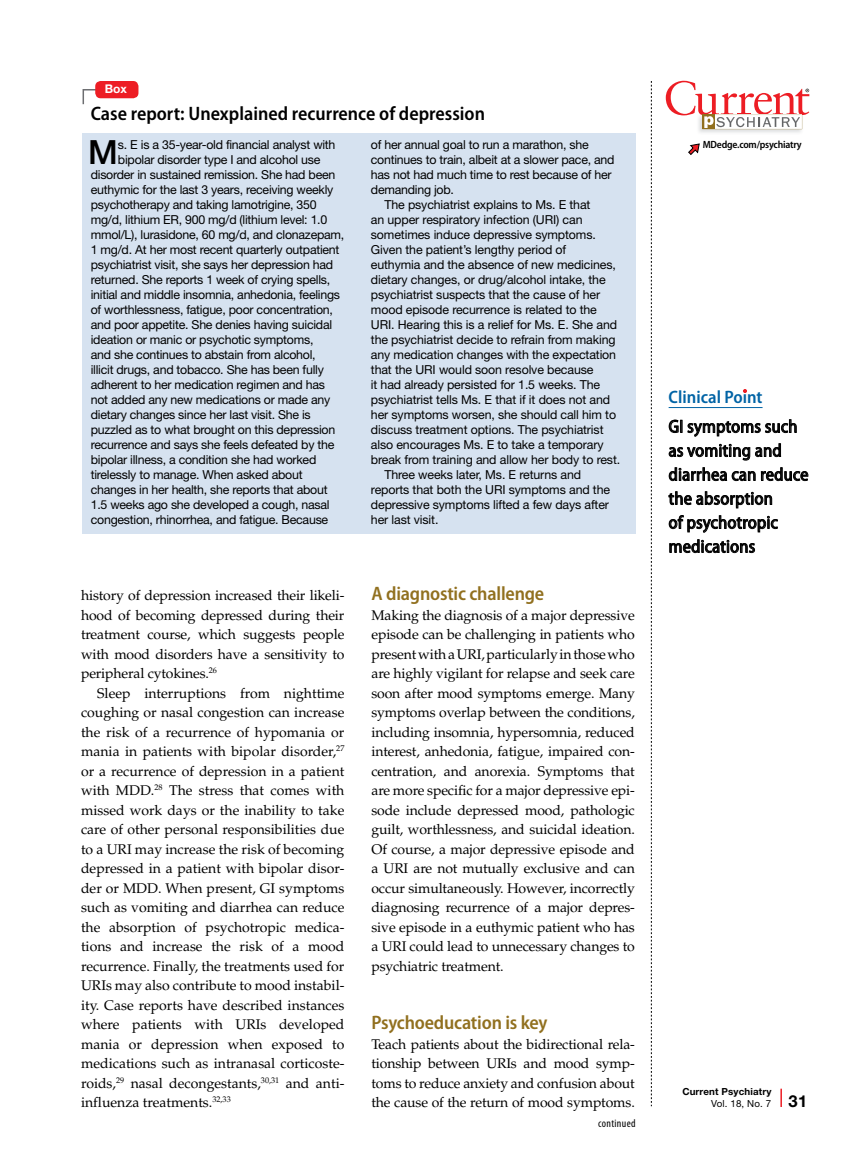
<style>
.page{position:relative;width:851px;height:1161px;background:#fff}
.page>*{position:absolute;margin:0;border:0;box-sizing:border-box;transform-origin:0 0}
.boxbody_1{font:500 33.45px "Helvetica Neue LT Std";color:#000}
.boxhead{font:600 semi-condensed 19.5px "Myriad Pro";color:#000}
.sub2{font:600 semi-condensed 19.5px "Myriad Pro";letter-spacing:-.01em;color:#91701f}
.clinical_point{font:semi-condensed 18px/24px "Myriad Pro";letter-spacing:.01em;color:#000}
.t1{font:600 semi-condensed 18px "Myriad Pro";color:#0063a5}
.body_indent{font:14.1px/19.5px "Palatino LT Std";letter-spacing:-.01em;color:#000;text-align:justify}
.body{font:14.1px/19.5px "Palatino LT Std";letter-spacing:-.01em;color:#000;text-align:justify}
.boxbody_1-2{font:12.3px/15px "Helvetica Neue LT Std";letter-spacing:-.02em;color:#000}
.boxbody_2{font:12.3px/15px "Helvetica Neue LT Std";letter-spacing:-.01em;color:#000}
.boxhead_no{font:700 12px "Helvetica Neue LT Std";color:#fff}
.t2{font:condensed 11.25px "Myriad Pro";letter-spacing:.03em;color:#000}
.t3{font:600 semi-condensed 10.5px "Myriad Pro";letter-spacing:-.02em;color:#000}
.t4{font:700 9.75px/12px "Helvetica Neue LT Std";letter-spacing:.015em;color:#000}
.s1{font-weight:400}
.s2{font-size:16.5px}
</style>
<div class="page">
<svg style="left:780px;top:1089px;width:1px;height:18px"></svg>
<svg style="left:651px;top:81px;width:1px;height:1025px"></svg>
<svg style="left:688px;top:143px;width:12px;height:12px"></svg>
<img style="left:698px;top:129px;width:105px;height:4px">
<svg style="left:665px;top:81px;width:144px;height:48px"></svg>
<hr style="left:668px;top:407px;width:94px;height:1px;background:#0063a5">
<svg style="left:669px;top:419px;width:127px;height:18px"></svg>
<svg style="left:668px;top:443px;width:112px;height:18px"></svg>
<svg style="left:669px;top:467px;width:86px;height:15px"></svg>
<svg style="left:761px;top:467px;width:47px;height:14px"></svg>
<svg style="left:668px;top:491px;width:104px;height:18px"></svg>
<svg style="left:669px;top:515px;width:108px;height:18px"></svg>
<svg style="left:669px;top:539px;width:86px;height:15px"></svg>
<svg style="left:743px;top:389px;width:4px;height:4px"></svg>
<svg style="left:82px;top:89px;width:19px;height:16px"></svg>
<div style="left:95px;top:81px;width:43px;height:17px;background:#ed1d24;border-radius:5px"></div>
<div style="left:82px;top:134px;width:554px;height:400px;background:#d6e2f0"></div>
<p class="boxhead_no" style="left:105px;top:82px;width:24px">Box</p>
<p class="boxhead" style="left:91px;top:102px;width:396px">Case report: Unexplained recurrence of depression</p>
<p class="boxbody_1" style="left:88px;top:132px;width:31px">M</p>
<p class="boxbody_1-2" style="left:118px;top:137px;width:219px">s. E is a 35-year-old financial analyst with</p>
<p class="boxbody_1-2" style="left:371px;top:137px;width:245px">of her annual goal to run a marathon, she continues to train, albeit at a slower pace, and has not had much time to rest because of her demanding job.</p>
<p class="boxbody_2" style="left:371px;top:197px;width:251px;text-indent:14px">The psychiatrist explains to Ms. E that<br>an upper respiratory infection (URI) can sometimes induce depressive symptoms.<br>Given the patient’s lengthy period of<br>euthymia and the absence of new medicines, dietary changes, or drug/alcohol intake, the psychiatrist suspects that the cause of her mood episode recurrence is related to the URI. Hearing this is a relief for Ms. E. She and the psychiatrist decide to refrain from making any medication changes with the expectation that the URI would soon resolve because<br>it had already persisted for 1.5 weeks. The psychiatrist tells Ms. E that if it does not and her symptoms worsen, she should call him to discuss treatment options. The psychiatrist also encourages Ms. E to take a temporary break from training and allow her body to rest.</p>
<p class="boxbody_2" style="left:371px;top:467px;width:241px;text-indent:14px">Three weeks later, Ms. E returns and reports that both the URI symptoms and the depressive symptoms lifted a few days after her last visit.</p>
<p class="boxbody_1-2" style="left:118px;top:152px;width:204px">bipolar disorder type I and alcohol use</p>
<p class="boxbody_1-2" style="left:91px;top:167px;width:246px">disorder in sustained remission. She had been</p>
<p class="boxbody_1-2" style="left:91px;top:182px;width:244px">euthymic for the last 3 years, receiving weekly</p>
<p class="boxbody_1-2" style="left:91px;top:197px;width:227px">psychotherapy and taking lamotrigine, 350</p>
<p class="boxbody_1-2" style="left:91px;top:212px;width:238px">mg/d, lithium ER, 900 mg/d (lithium level: 1.0</p>
<p class="boxbody_1-2" style="left:91px;top:227px;width:255px">mmol/L), lurasidone, 60 mg/d, and clonazepam,</p>
<p class="boxbody_1-2" style="left:91px;top:242px;width:250px">1 mg/d. At her most recent quarterly outpatient</p>
<p class="boxbody_1-2" style="left:91px;top:257px;width:244px">psychiatrist visit, she says her depression had</p>
<p class="boxbody_1-2" style="left:91px;top:272px;width:241px">returned. She reports 1 week of crying spells,</p>
<p class="boxbody_1-2" style="left:91px;top:287px;width:251px">initial and middle insomnia, anhedonia, feelings</p>
<p class="boxbody_1-2" style="left:91px;top:302px;width:244px">of worthlessness, fatigue, poor concentration,</p>
<p class="boxbody_1-2" style="left:91px;top:317px;width:243px">and poor appetite. She denies having suicidal</p>
<p class="boxbody_1-2" style="left:91px;top:332px;width:224px">ideation or manic or psychotic symptoms,</p>
<p class="boxbody_1-2" style="left:91px;top:347px;width:226px">and she continues to abstain from alcohol,</p>
<p class="boxbody_1-2" style="left:91px;top:362px;width:234px">illicit drugs, and tobacco. She has been fully</p>
<p class="boxbody_1-2" style="left:91px;top:377px;width:236px">adherent to her medication regimen and has</p>
<p class="boxbody_1-2" style="left:91px;top:392px;width:241px">not added any new medications or made any</p>
<p class="boxbody_1-2" style="left:91px;top:407px;width:221px">dietary changes since her last visit. She is</p>
<p class="boxbody_1-2" style="left:91px;top:422px;width:246px">puzzled as to what brought on this depression</p>
<p class="boxbody_1-2" style="left:91px;top:437px;width:245px">recurrence and says she feels defeated by the</p>
<p class="boxbody_1-2" style="left:91px;top:452px;width:227px">bipolar illness, a condition she had worked</p>
<p class="boxbody_1-2" style="left:91px;top:467px;width:213px">tirelessly to manage. When asked about</p>
<p class="boxbody_1-2" style="left:91px;top:482px;width:238px">changes in her health, she reports that about</p>
<p class="boxbody_1-2" style="left:91px;top:497px;width:240px">1.5 weeks ago she developed a cough, nasal</p>
<p class="boxbody_1-2" style="left:91px;top:512px;width:239px">congestion, rhinorrhea, and fatigue. Because</p>
<p class="body_indent" style="left:81px;top:586px;width:265px">history of depression increased their likeli&shy;hood of becoming depressed during their treatment course, which suggests people with mood disorders have a sensitivity to peripheral cytokines.<sup>26</sup></p>
<p class="body_indent" style="left:81px;top:683px;width:265px;text-indent:16px">Sleep interruptions from nighttime coughing or nasal congestion can increase the risk of a recurrence of hypomania or mania in patients with bipolar disorder,<sup>27 </sup>or a recurrence of depression in a patient with MDD.<sup>28</sup> The stress that comes with missed work days or the inability to take care of other personal responsibilities due to a URI may increase the risk of becoming depressed in a patient with bipolar disor&shy;der or MDD. When present, GI symptoms such as vomiting and diarrhea can reduce the absorption of psychotropic medica&shy;tions and increase the risk of a mood recurrence. Finally, the treatments used for URIs may also contribute to mood instabil&shy;ity. Case reports have described instances where patients with URIs developed mania or depression when exposed to medications such as intranasal corticoste&shy;roids,<sup>29</sup> nasal decongestants,<sup>30,31</sup> and anti&shy;influenza treatments.<sup>32,33</sup></p>
<p class="sub2" style="left:371px;top:581px;width:174px">A diagnostic challenge</p>
<p class="body" style="left:371px;top:605px;width:265px">Making the diagnosis of a major depressive episode can be challenging in patients who present with a URI, particularly in those who are highly vigilant for relapse and seek care soon after mood symptoms emerge. Many symptoms overlap between the conditions, including insomnia, hypersomnia, reduced interest, anhedonia, fatigue, impaired con&shy;centration, and anorexia. Symptoms that are more specific for a major depressive epi&shy;sode include depressed mood, pathologic guilt, worthlessness, and suicidal ideation.<br>Of course, a major depressive episode and a URI are not mutually exclusive and can occur simultaneously. However, incorrectly diagnosing recurrence of a major depres&shy;sive episode in a euthymic patient who has a URI could lead to unnecessary changes to psychiatric treatment.</p>
<p class="sub2" style="left:371px;top:1010px;width:178px">Psychoeducation is key</p>
<p class="body" style="left:371px;top:1034px;width:265px">Teach patients about the bidirectional rela&shy;tionship between URIs and mood symp&shy;toms to reduce anxiety and confusion about the cause of the return of mood symptoms.</p>
<p class="t2" style="left:598px;top:1116px;width:39px">continued</p>
<p class="t3" style="left:702px;top:138px;width:100px">MDedge.com/psychiatry</p>
<p class="t1" style="left:668px;top:386px;width:95px">Clinical Point</p>
<p class="clinical_point" style="left:668px;top:414px;width:141px">GI symptoms such as vomiting and diarrhea can reduce the absorption<br>of psychotropic medications</p>
<p class="t4" style="left:711px;top:1085px;width:98px;text-indent:-29px">Current Psychiatry<br><span class="s1">Vol. 18, No. 7</span> <span class="s2">31</span></p>
</div>
